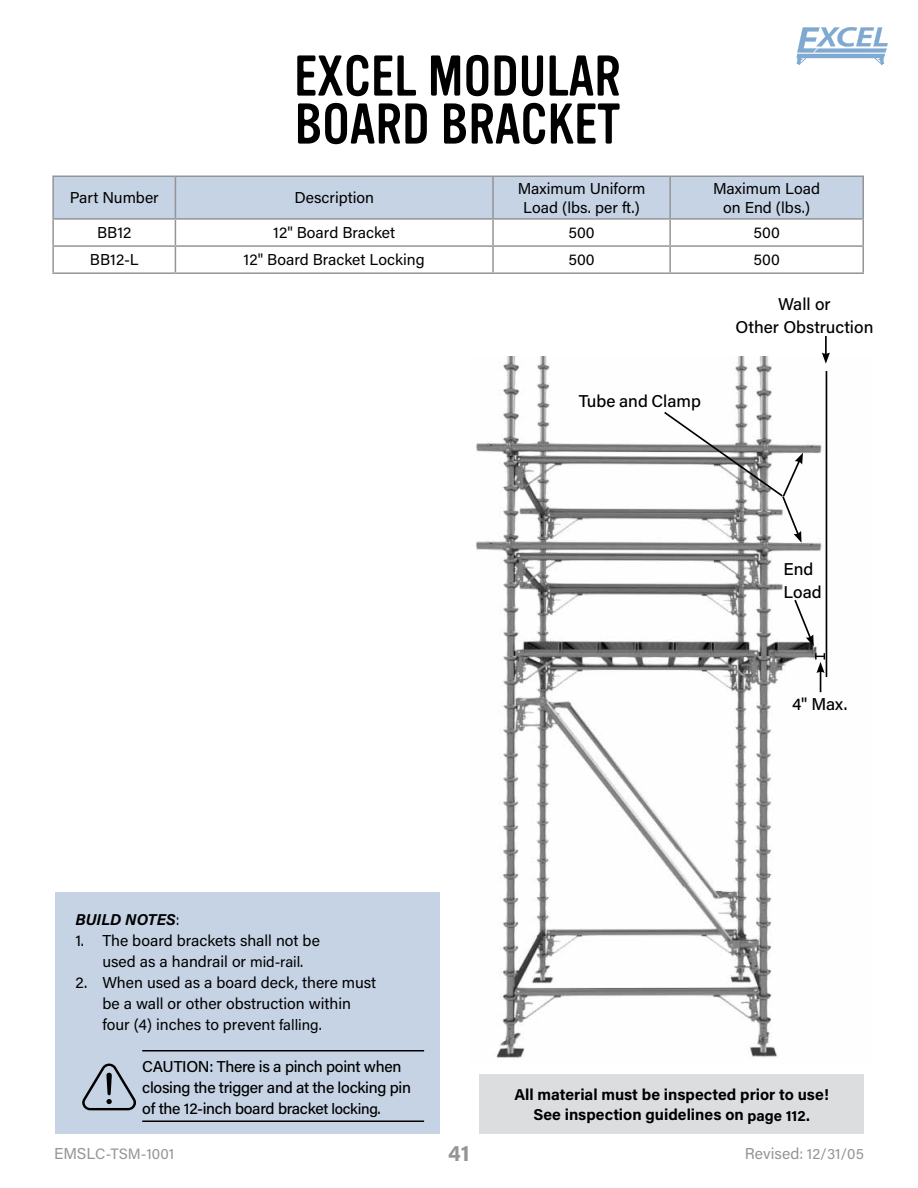
<style>
.page{position:relative;width:918px;height:1188px;background:#fff}
.page>*{position:absolute;margin:0;border:0;box-sizing:border-box;transform-origin:0 0}
.t1{font:56.25px/48px "Vinyl OT";color:#000}
.t2{font:700 22.5px "Acumin Pro";color:#939598}
.t3{font:500 17.1px/23.4px "Acumin Pro";color:#000}
.t4{font:15.75px/21px "Acumin Pro";color:#000;text-align:center}
.t5{font:500 15.75px/21px "Acumin Pro";letter-spacing:-.02em;color:#000}
.t6{font:700 15.75px/21px "Acumin Pro";color:#000;text-align:center}
.t7{font:italic 700 15.75px "Acumin Pro";letter-spacing:.005em;color:#000}
.t8{font:15px "Acumin Pro";letter-spacing:.005em;color:#939598}
.s1{font-weight:400;font-style:normal;font-size:15px}
.s2{font-size:15px}
.s3{font-size:15.75px}
</style>
<div class="page">
<div style="left:479px;top:1074px;width:385px;height:60px;background:#dcddde"></div>
<svg style="left:797px;top:27px;width:91px;height:38px"></svg>
<hr style="left:52px;top:245px;width:123px;height:2px;background:#939598">
<svg style="left:53px;top:177px;width:809px;height:95px"></svg>
<hr style="left:493px;top:245px;width:177px;height:2px;background:#939598">
<hr style="left:492px;top:247px;width:2px;height:25px;background:#939598">
<hr style="left:670px;top:245px;width:194px;height:2px;background:#939598">
<hr style="left:669px;top:247px;width:2px;height:25px;background:#939598">
<hr style="left:52px;top:220px;width:2px;height:25px;background:#939598">
<hr style="left:862px;top:220px;width:2px;height:25px;background:#939598">
<hr style="left:52px;top:247px;width:2px;height:25px;background:#939598">
<hr style="left:862px;top:247px;width:2px;height:25px;background:#939598">
<hr style="left:52px;top:272px;width:123px;height:2px;background:#939598">
<hr style="left:175px;top:272px;width:318px;height:2px;background:#939598">
<hr style="left:493px;top:272px;width:177px;height:2px;background:#939598">
<hr style="left:670px;top:272px;width:194px;height:2px;background:#939598">
<hr style="left:52px;top:176px;width:123px;height:1px;background:#939598">
<hr style="left:52px;top:177px;width:2px;height:41px;background:#939598">
<hr style="left:175px;top:176px;width:318px;height:1px;background:#939598">
<hr style="left:493px;top:176px;width:177px;height:1px;background:#939598">
<hr style="left:670px;top:176px;width:194px;height:1px;background:#939598">
<hr style="left:862px;top:177px;width:2px;height:41px;background:#939598">
<hr style="left:52px;top:218px;width:123px;height:2px;background:#939598">
<hr style="left:175px;top:218px;width:318px;height:2px;background:#939598">
<hr style="left:493px;top:218px;width:177px;height:2px;background:#939598">
<hr style="left:670px;top:218px;width:194px;height:2px;background:#939598">
<div style="left:55px;top:893px;width:385px;height:241px;background:#c5d3e4"></div>
<svg style="left:82px;top:1064px;width:54px;height:46px"></svg>
<hr style="left:142px;top:1050px;width:282px;height:1px;background:#000">
<hr style="left:142px;top:1120px;width:282px;height:2px;background:#000">
<img style="left:475px;top:357px;width:353px;height:702px">
<hr style="left:826px;top:371px;width:1px;height:306px;background:#000">
<svg style="left:793px;top:598px;width:21px;height:48px"></svg>
<svg style="left:662px;top:410px;width:141px;height:133px"></svg>
<svg style="left:822px;top:336px;width:8px;height:28px"></svg>
<svg style="left:815px;top:653px;width:10px;height:39px"></svg>
<h1 class="t1" style="left:294px;top:53px;width:328px">EXCEL MODULAR<br>BOARD BRACKET</h1>
<p class="t4" style="left:70px;top:187px;width:91px">Part Number</p>
<p class="t4" style="left:294px;top:187px;width:81px">Description</p>
<p class="t4" style="left:518px;top:178px;width:129px;line-height:18.9px">Maximum Uniform<br>Load (lbs. per ft.)</p>
<p class="t4" style="left:713px;top:178px;width:108px;line-height:18.9px">Maximum Load on End (lbs.)</p>
<p class="t4" style="left:97px;top:222px;width:36px">BB12</p>
<p class="t4" style="left:273px;top:222px;width:123px">12" Board Bracket</p>
<p class="t4" style="left:568px;top:222px;width:28px">500</p>
<p class="t4" style="left:754px;top:222px;width:28px">500</p>
<p class="t4" style="left:90px;top:249px;width:50px">BB12-L</p>
<p class="t4" style="left:244px;top:249px;width:183px">12" Board Bracket Locking</p>
<p class="t4" style="left:568px;top:249px;width:28px">500</p>
<p class="t4" style="left:754px;top:249px;width:28px">500</p>
<p class="t3" style="left:579px;top:389px;width:124px">Tube and Clamp</p>
<p class="t3" style="left:735px;top:291px;width:139px;text-align:center">Wall or<br>Other Obstruction</p>
<p class="t3" style="left:784px;top:556px;width:40px">End<br>Load</p>
<p class="t3" style="left:792px;top:692px;width:57px">4" Max.</p>
<p class="t7" style="left:75px;top:908px;width:106px">BUILD NOTES<span class="s1">:</span></p>
<p class="t4" style="left:102px;top:929px;width:219px;text-align:left;text-indent:-27px">1. The board brackets shall not be used as a handrail or <span class="s2">mid-rail.</span></p>
<p class="t4" style="left:102px;top:971px;width:275px;text-align:left;text-indent:-27px">2. When used as a board deck, there must be a wall or other obstruction within four (4) inches to preven<span class="s2">t falling.</span></p>
<p class="t5" style="left:142px;top:1055px;width:270px">CAUTION: There is a pinch point when closing the trigger and at the locking pin of the 12-inch board bracke<span class="s2">t locking.</span></p>
<p class="t8" style="left:54px;top:1143px;width:122px"><span class="s3">EMSL</span>C-TSM-1001</p>
<h2 class="t2" style="left:448px;top:1138px;width:23px">41</h2>
<p class="t6" style="left:514px;top:1083px;width:316px">All material must be inspected prior to use!<br>See inspection guidelines on <span class="s2">page 112.</span></p>
<p class="t8" style="left:745px;top:1143px;width:121px"><span class="s3">Revised</span>: 12/31/05</p>
</div>
